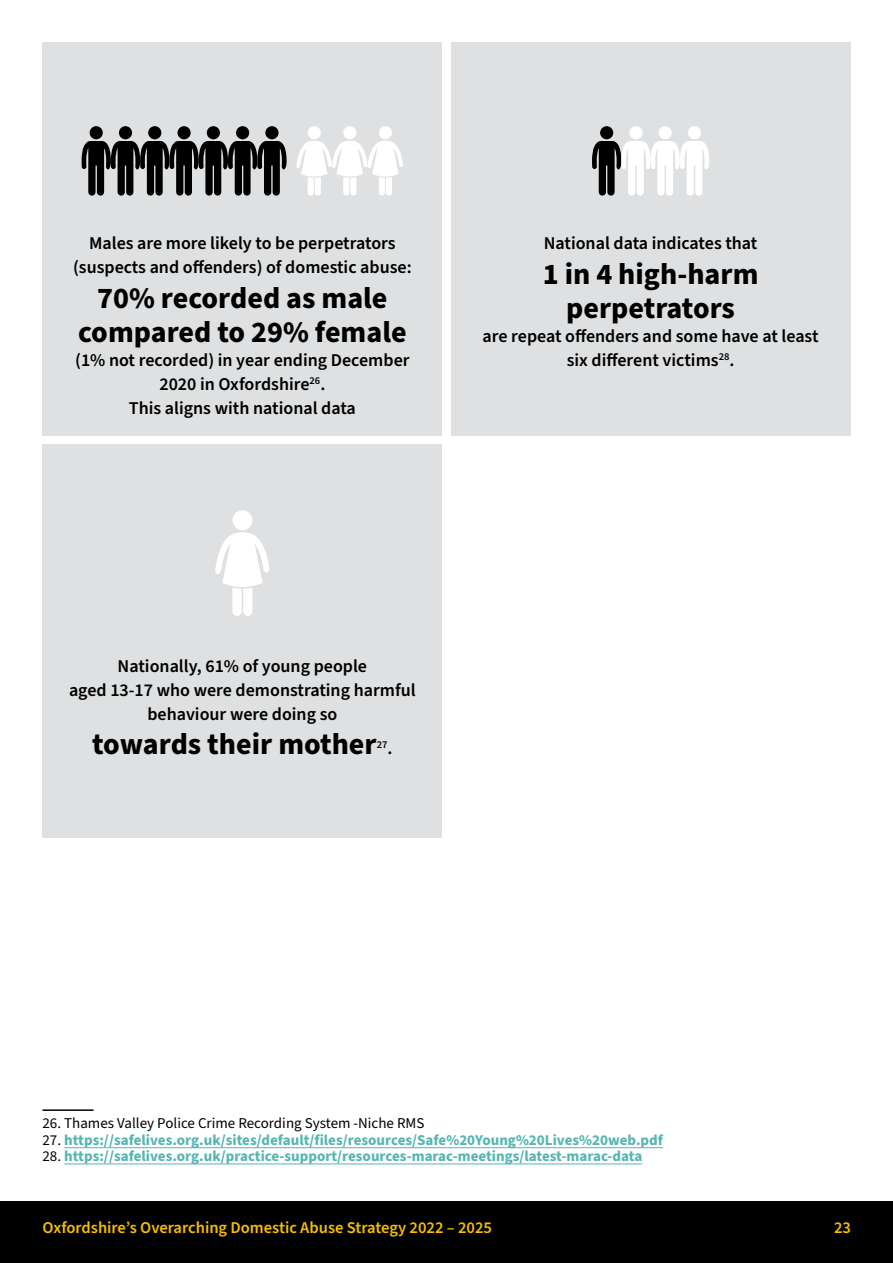
<style>
.page{position:relative;width:893px;height:1263px;background:#fff}
.page>*{position:absolute;margin:0;border:0;box-sizing:border-box;transform-origin:0 0}
.Body{font:700 30px/34.5px "Source Sans Pro";color:#000;text-align:center}
.Body-2{font:600 18px/24px "Source Sans Pro";color:#000;text-align:center}
.t1{font:600 16.5px "Source Sans Pro";color:#f7be00}
.Footnote{font:700 15px "Source Sans Pro";color:#57b6b2}
.Footnote-2{font:15px "Source Sans Pro";color:#000}
.Body-3{font:600 10.5px "Source Sans Pro";color:#000}
.s1{font-size:18px}
.s2{font-weight:400;color:#000}
</style>
<div class="page">
<div style="left:0;top:1201px;width:893px;height:62px;background:#000"></div>
<div style="left:43px;top:43px;width:399px;height:393px;background:#dee0e2"></div>
<div style="left:451px;top:43px;width:399px;height:393px;background:#dee0e2"></div>
<div style="left:43px;top:444px;width:399px;height:394px;background:#dee0e2"></div>
<hr style="left:43px;top:1109px;width:51px;height:2px;background:#000">
<hr style="left:64px;top:1147px;width:599px;height:1px;background:#57b6b2">
<hr style="left:64px;top:1163px;width:578px;height:1px;background:#57b6b2">
<svg style="left:296px;top:126px;width:107px;height:70px"></svg>
<div style="left:90px;top:126px;width:13px;height:13px;background:#000;border-radius:50%"></div>
<div style="left:177px;top:126px;width:14px;height:13px;background:#000;border-radius:50%"></div>
<div style="left:119px;top:126px;width:13px;height:13px;background:#000;border-radius:50%"></div>
<div style="left:207px;top:126px;width:13px;height:13px;background:#000;border-radius:50%"></div>
<div style="left:148px;top:126px;width:13px;height:13px;background:#000;border-radius:50%"></div>
<div style="left:236px;top:126px;width:13px;height:13px;background:#000;border-radius:50%"></div>
<div style="left:265px;top:126px;width:14px;height:13px;background:#000;border-radius:50%"></div>
<svg style="left:82px;top:141px;width:205px;height:55px"></svg>
<svg style="left:215px;top:510px;width:55px;height:106px"></svg>
<div style="left:600px;top:126px;width:13px;height:13px;background:#000;border-radius:50%"></div>
<div style="left:688px;top:126px;width:13px;height:13px;background:#fff;border-radius:50%"></div>
<div style="left:629px;top:126px;width:13px;height:13px;background:#fff;border-radius:50%"></div>
<div style="left:659px;top:126px;width:13px;height:13px;background:#fff;border-radius:50%"></div>
<svg style="left:592px;top:141px;width:117px;height:55px"></svg>
<p class="Body-2" style="left:73px;top:232px;width:340px">Males are more likely to be perpetrators (suspects and offenders) of domestic abuse:</p>
<p class="Body" style="left:78px;top:281px;width:330px">70% recorded as male compared to 29% female</p>
<p class="Body-2" style="left:75px;top:349px;width:336px">(1% not recorded) in year ending December<br>2020 in Oxfordshire<sup>26</sup>.<br>This aligns with national data</p>
<p class="Body-2" style="left:544px;top:232px;width:215px">National data indicates that</p>
<p class="Body" style="left:543px;top:257px;width:217px">1 in 4 high-harm perpetrators</p>
<p class="Body-2" style="left:483px;top:325px;width:337px">are repeat offenders and some have at least six different victims<sup>28</sup>.</p>
<p class="Body-2" style="left:69px;top:654px;width:348px">Nationally, 61% of young people<br>aged 13-17 who were demonstrating harmful behaviour were doing so</p>
<p class="Body" style="left:92px;top:728px;width:286px">towards their mother</p>
<p class="Body-3" style="left:377px;top:738px;width:17px">27<span class="s1">.</span></p>
<p class="Footnote-2" style="left:43px;top:1113px;width:383px">26. Thames Valley Police Crime Recording System -Niche RMS</p>
<p class="Footnote" style="left:43px;top:1129px;width:622px"><span class="s2">27.</span> https://safelives.org.uk/sites/default/files/resources/Safe%20Young%20Lives%20web.pdf</p>
<p class="Footnote" style="left:43px;top:1146px;width:601px"><span class="s2">28.</span> https://safelives.org.uk/practice-support/resources-marac-meetings/latest-marac-data</p>
<p class="t1" style="left:43px;top:1216px;width:451px">Oxfordshire’s Overarching Domestic Abuse Strategy 2022 – 2025</p>
<p class="t1" style="left:834px;top:1216px;width:18px">23</p>
</div>
